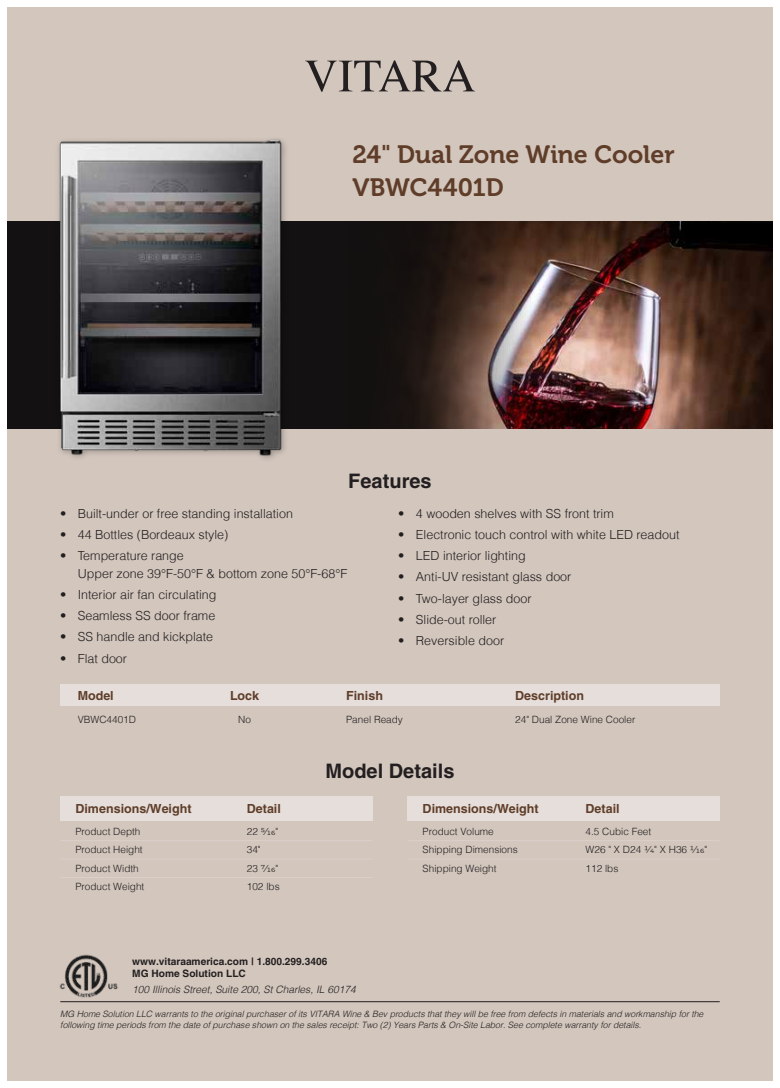
<style>
.page{position:relative;width:780px;height:1088px;background:#fff}
.page>*{position:absolute;margin:0;border:0;box-sizing:border-box;transform-origin:0 0}
.t1{font:25px/32.5px "Museo 700";color:#5f3d29}
.t2{font:700 20px "Helvetica";color:#231f20}
.t3{font:300 12.5px/17.5px "Helvetica";color:#231f20}
.t4{font:700 12.5px "Helvetica";color:#5f3d29}
.t5{font:700 10.12px/12.2px "Helvetica";color:#231f20}
.t6{font:italic 300 10.12px "Helvetica";color:#231f20}
.t7{font:300 10px/18.2px "Helvetica";color:#231f20}
.t8{font:10px "Montserrat";color:#231f20}
.t9{font:italic 300 8.75px/10.5px "Helvetica";color:#231f20}
.s1{font-family:"Helvetica";font-weight:300}
.s2{font-family:"Montserrat";font-weight:400}
</style>
<div class="page">
<div style="left:7px;top:7px;width:765px;height:1074px;background:#d2c6bd"></div>
<img style="left:584px;top:221px;width:188px;height:208px">
<img style="left:7px;top:221px;width:577px;height:208px">
<svg style="left:305px;top:60px;width:170px;height:32px"></svg>
<hr style="left:60px;top:1001px;width:659px;height:1px;background:#231f20">
<img style="left:59px;top:954px;width:59px;height:44px">
<img style="left:34px;top:139px;width:267px;height:320px">
<div style="left:60px;top:684px;width:659px;height:22px;background:#e5deda"></div>
<div style="left:60px;top:796px;width:312px;height:25px;background:#e5deda"></div>
<hr style="left:60px;top:840px;width:312px;height:1px;background:#dbd1cb">
<hr style="left:60px;top:859px;width:312px;height:1px;background:#dbd1cb">
<hr style="left:60px;top:877px;width:312px;height:1px;background:#dbd1cb">
<div style="left:407px;top:796px;width:312px;height:25px;background:#e5deda"></div>
<hr style="left:407px;top:840px;width:312px;height:1px;background:#dbd1cb">
<hr style="left:407px;top:859px;width:312px;height:1px;background:#dbd1cb">
<h1 class="t1" style="left:352px;top:139px;width:323px">24" Dual Zone Wine Cooler<br>VBWC4401D</h1>
<h2 class="t2" style="left:348px;top:468px;width:85px">Features</h2>
<p class="t3" style="left:60px;top:504px;width:234px">• Built-under or free standing installation</p>
<p class="t3" style="left:60px;top:526px;width:170px">• 44 Bottles (Bordeaux style)</p>
<p class="t3" style="left:78px;top:547px;width:271px;text-indent:-18px">• Temperature range<br>Upper zone 39°F-50°F &amp; bottom zone 50°F-68°F</p>
<p class="t3" style="left:60px;top:586px;width:158px">• Interior air fan circulating</p>
<p class="t3" style="left:60px;top:607px;width:157px">• Seamless SS door frame</p>
<p class="t3" style="left:60px;top:628px;width:155px">• SS handle and kickplate</p>
<p class="t3" style="left:60px;top:649px;width:69px">• Flat door</p>
<p class="t3" style="left:398px;top:504px;width:217px">• 4 wooden shelves with SS front trim</p>
<p class="t3" style="left:398px;top:526px;width:283px">• Electronic touch control with white LED readout</p>
<p class="t3" style="left:398px;top:547px;width:129px">• LED interior lighting</p>
<p class="t3" style="left:398px;top:568px;width:175px">• Anti-UV resistant glass door</p>
<p class="t3" style="left:398px;top:589px;width:135px">• Two-layer glass door</p>
<p class="t3" style="left:398px;top:611px;width:100px">• Slide-out roller</p>
<p class="t3" style="left:398px;top:632px;width:107px">• Reversible door</p>
<p class="t4" style="left:78px;top:688px;width:38px">Model</p>
<p class="t7" style="left:78px;top:710px;width:60px">VBWC4401D</p>
<p class="t4" style="left:75px;top:801px;width:117px">Dimensions/Weight</p>
<p class="t7" style="left:75px;top:822px;width:70px">Product Depth<br>Product Height<br>Product Width<br>Product Weight</p>
<p class="t4" style="left:230px;top:688px;width:31px">Lock</p>
<p class="t7" style="left:238px;top:710px;width:14px">No</p>
<p class="t4" style="left:247px;top:801px;width:36px">Detail</p>
<p class="t8" style="left:247px;top:824px;width:33px"><span class="s1">22</span> 5⁄16<span class="s1">"</span></p>
<p class="t7" style="left:247px;top:840px;width:15px">34"</p>
<p class="t8" style="left:247px;top:861px;width:33px"><span class="s1">23</span> 7⁄16<span class="s1">"</span></p>
<p class="t7" style="left:247px;top:877px;width:34px">102 lbs</p>
<p class="t4" style="left:346px;top:688px;width:38px">Finish</p>
<p class="t7" style="left:346px;top:710px;width:58px">Panel Ready</p>
<h2 class="t2" style="left:325px;top:759px;width:130px">Model Details</h2>
<p class="t4" style="left:515px;top:688px;width:70px">Description</p>
<p class="t7" style="left:515px;top:710px;width:122px">24" Dual Zone Wine Cooler</p>
<p class="t4" style="left:422px;top:801px;width:117px">Dimensions/Weight</p>
<p class="t7" style="left:422px;top:822px;width:97px">Product Volume<br>Shipping Dimensions<br>Shipping Weight</p>
<p class="t4" style="left:585px;top:801px;width:36px">Detail</p>
<p class="t7" style="left:585px;top:822px;width:123px">4.5 Cubic Feet<br>W26 " X D24 <span class="s2">1⁄4</span>" X H36 <span class="s2">1⁄16</span>"<br>112 lbs</p>
<p class="t5" style="left:132px;top:955px;width:197px">www.vitaraamerica.com | 1.800.299.3406<br>MG Home Solution LLC</p>
<p class="t6" style="left:132px;top:982px;width:225px">100 Illinois Street, Suite 200, St Charles, IL 60174</p>
<p class="t9" style="left:60px;top:1008px;width:644px">MG Home Solution LLC warrants to the original purchaser of its VITARA Wine &amp; Bev products that they will be free from defects in materials and workmanship for the following time periods from the date of purchase shown on the sales receipt: Two (2) Years Parts &amp; On-Site Labor. See complete warranty for details.</p>
</div>
